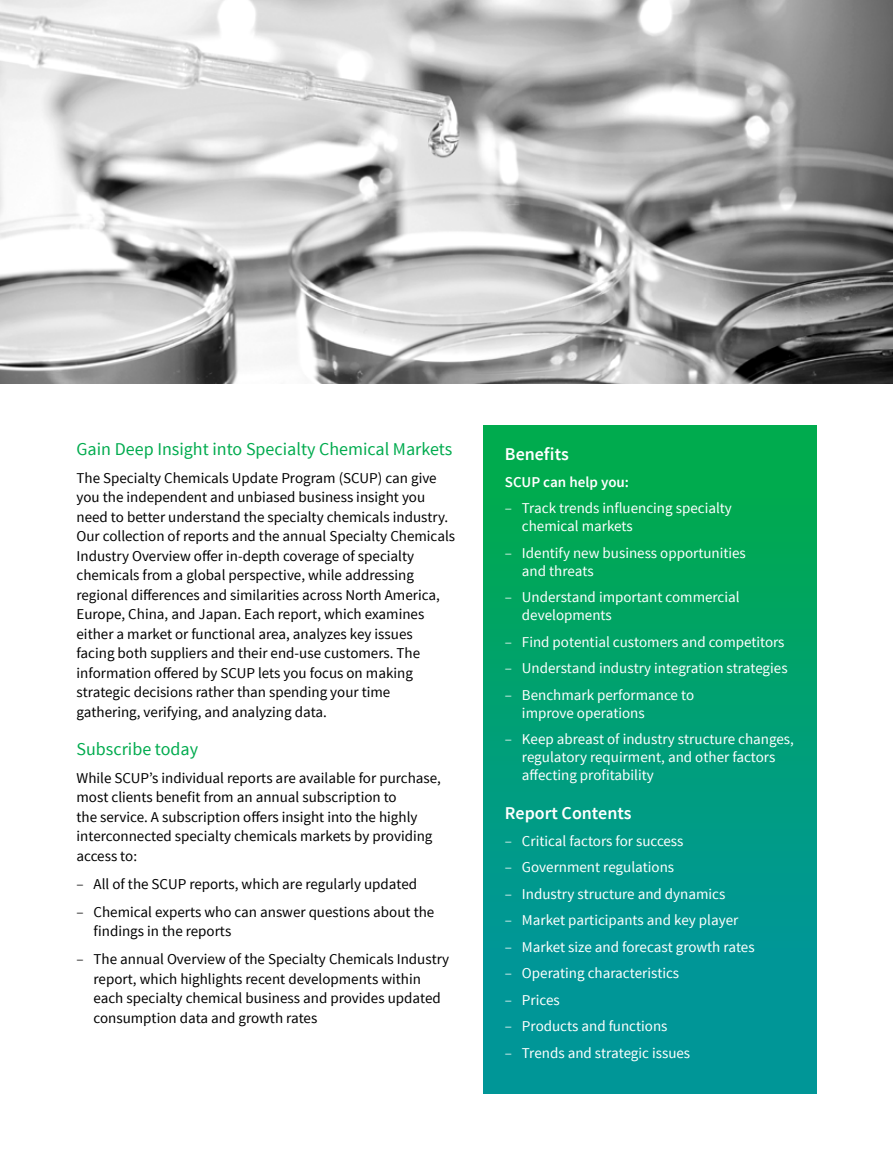
<style>
.page{position:relative;width:893px;height:1170px;background:#fff}
.page>*{position:absolute;margin:0;border:0;box-sizing:border-box;transform-origin:0 0}
.t1{font:18px "Source Sans Pro";color:#00ab4e}
.t2{font:600 18px "Source Sans Pro";color:#fff}
.t3{font:15px/19.5px "Source Sans Pro";color:#000}
.t4{font:15px/26.5px "Source Sans Pro";color:#fff}
.s1{font-weight:300}
.s2{font-weight:600}
</style>
<div class="page">
<img style="left:0;top:0;width:893px;height:383px">
<div style="left:484px;top:425px;width:332px;height:668px;background:linear-gradient(to bottom,#00ab4a,#0092a5)"></div>
<p class="t1" style="left:77px;top:437px;width:377px">Gain Deep Insight into Specialty Chemical Markets</p>
<p class="t3" style="left:77px;top:468px;width:380px">The Specialty Chemicals Update Program (SCUP) can give you the independent and unbiased business insight you need to better understand the specialty chemicals industry.<br>Our collection of reports and the annual Specialty Chemicals Industry Overview offer in-depth coverage of specialty chemicals from a global perspective, while addressing regional differences and similarities across North America, Europe, China, and Japan. Each report, which examines either a market or functional area, analyzes key issues<br>facing both suppliers and their end-use customers. The information offered by SCUP lets you focus on making strategic decisions rather than spending your time gathering, verifying, and analyzing data.</p>
<p class="t1" style="left:77px;top:737px;width:123px">Subscribe today</p>
<p class="t3" style="left:77px;top:768px;width:366px">While SCUP’s individual reports are available for purchase, most clients benefit from an annual subscription to<br>the service. A subscription offers insight into the highly interconnected specialty chemicals markets by providing access to:</p>
<p class="t3" style="left:77px;top:870px;width:359px;line-height:28px"><span class="s1">‒</span> All of the SCUP reports, which are regularly updated<br><span class="s1">‒</span> Chemical experts who can answer questions about the</p>
<p class="t3" style="left:77px;top:917px;width:374px;line-height:28px;text-indent:17px">findings in the reports<br><span class="s1">‒</span> The annual Overview of the Specialty Chemicals Industry</p>
<p class="t3" style="left:94px;top:969px;width:349px">report, which highlights recent developments within each specialty chemical business and provides updated consumption data and growth rates</p>
<p class="t2" style="left:505px;top:443px;width:66px">Benefits</p>
<p class="t4" style="left:505px;top:468px;width:228px"><span class="s2">SCUP can help you:<br></span><span class="s1">‒</span> Track trends influencing specialty</p>
<p class="t4" style="left:505px;top:513px;width:242px;text-indent:17px">chemical markets<br><span class="s1">‒</span> Identify new business opportunities</p>
<p class="t4" style="left:505px;top:557px;width:236px;text-indent:17px">and threats<br><span class="s1">‒</span> Understand important commercial</p>
<p class="t4" style="left:505px;top:602px;width:284px;text-indent:17px">developments<br><span class="s1">‒</span> Find potential customers and competitors <span class="s1">‒</span> Understand industry integration strategies <span class="s1">‒</span> Benchmark performance to</p>
<p class="t4" style="left:505px;top:699px;width:290px;text-indent:17px">improve operations<br><span class="s1">‒</span> Keep abreast of industry structure changes,</p>
<p class="t4" style="left:522px;top:748px;width:255px;line-height:18px">regulatory requirment, and other factors affecting profitability</p>
<p class="t2" style="left:505px;top:801px;width:128px">Report Contents</p>
<p class="t4" style="left:505px;top:827px;width:251px"><span class="s1">‒</span> Critical factors for success<br><span class="s1">‒</span> Government regulations<br><span class="s1">‒</span> Industry structure and dynamics<br><span class="s1">‒</span> Market participants and key player<br><span class="s1">‒</span> Market size and forecast growth rates <span class="s1">‒</span> Operating characteristics<br><span class="s1">‒</span> Prices<br><span class="s1">‒</span> Products and functions<br><span class="s1">‒</span> Trends and strategic issues</p>
</div>
